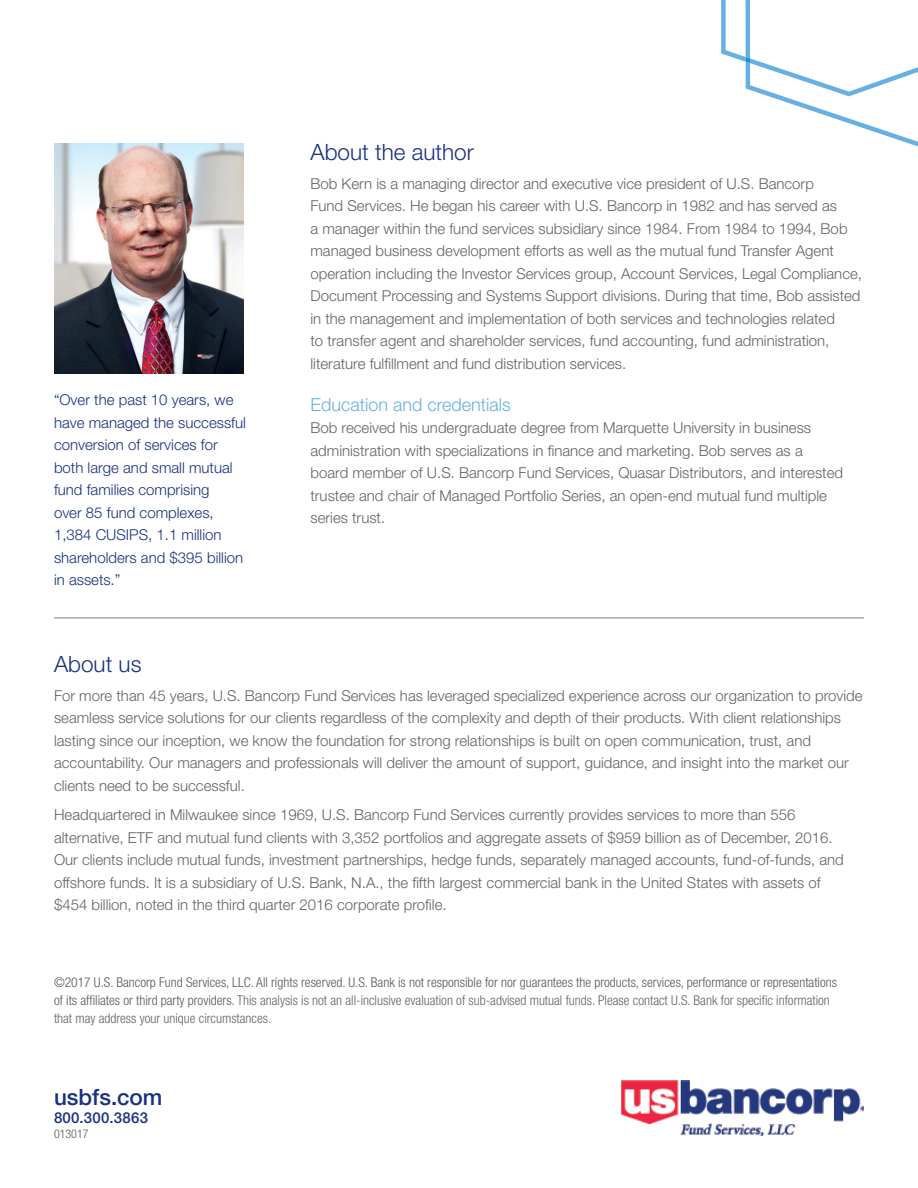
<style>
.page{position:relative;width:918px;height:1188px;background:#fff}
.page>*{position:absolute;margin:0;border:0;box-sizing:border-box;transform-origin:0 0}
.t1{font:300 22.5px "Helvetica Neue LT Std";color:#183181}
.t2{font:500 22.5px "Helvetica Neue LT Std";color:#183181}
.t3{font:300 18px "Helvetica Neue LT Std";color:#67b1e2}
.t4{font:300 15px/22.5px "Helvetica Neue LT Std";color:#636366}
.t5{font:300 15px/22.5px "Helvetica Neue LT Std";color:#183181}
.t6{font:500 15px "Helvetica Neue LT Std";letter-spacing:.015em;color:#183181}
.t7{font:300 condensed 13.5px/18px "Helvetica Neue LT Std";color:#57585a}
.t8{font:300 condensed 12px "Helvetica Neue LT Std";color:#57585a}
.s1{color:#636366}
</style>
<div class="page">
<img style="left:54px;top:144px;width:189px;height:229px">
<img style="left:621px;top:1080px;width:243px;height:56px">
<hr style="left:54px;top:617px;width:810px;height:2px;background:#a2a9ac">
<svg style="left:721px;top:0;width:197px;height:146px"></svg>
<p class="t5" style="left:54px;top:388px;width:193px">“Over the past 10 years, we have managed the successful conversion of services for both large and small mutual fund families comprising<br>over 85 fund complexes,<br>1,384 CUSIPS, 1.1 million shareholders and $395 billion in assets.”</p>
<h1 class="t1" style="left:310px;top:138px;width:165px">About the author</h1>
<p class="t4" style="left:310px;top:172px;width:553px">Bob Kern is a managing director and executive vice president of U.S. Bancorp<br>Fund Services. He began his career with U.S. Bancorp in 1982 and has served as<br>a manager within the fund services subsidiary since 1984. From 1984 to 1994, Bob managed business development efforts as well as the mutual fund Transfer Agent operation including the Investor Services group, Account Services, Legal Compliance, Document Processing and Systems Support divisions. During that time, Bob assisted in the management and implementation of both services and technologies related<br>to transfer agent and shareholder services, fund accounting, fund administration, literature fulfillment and fund distribution services.</p>
<p class="t3" style="left:310px;top:393px;width:202px">Education and credentials</p>
<p class="t4" style="left:310px;top:416px;width:534px">Bob received his undergraduate degree from Marquette University in business administration with specializations in finance and marketing. Bob serves as a board member of U.S. Bancorp Fund Services, Quasar Distributors, and interested trustee and chair of Managed Portfolio Series, an open-end mutual fund multiple series trust.</p>
<h1 class="t1" style="left:54px;top:650px;width:89px">About us</h1>
<p class="t4" style="left:54px;top:684px;width:810px">For more than 45 years, U.S. Bancorp Fund Services has leveraged specialized experience across our organization to provide seamless service solutions for our clients regardless of the complexity and depth of their products. With client relationships lasting since our inception, we know the foundation for strong relationships is built on open communication, trust, and accountability. Our managers and professionals will deliver the amount of support, guidance, and insight into the market our clients need to be successful.</p>
<p class="t4" style="left:54px;top:803px;width:791px">Headquartered in Milwaukee since 1969, U.S. Bancorp Fund Services currently provides services to more than 556 alternative, ETF and mutual fund clients with 3,352 portfolios and aggregate assets of $959 billion as of December, 2016.<br>Our clients include mutual funds, investment partnerships, hedge funds, separately managed accounts, fund-of-funds, and offshore funds. It is a subsidiary of U.S. Bank, N.A., the fifth largest commercial bank in the United States with assets of $454 billion, noted in the third quarter 2016 corporate profile.</p>
<p class="t7" style="left:54px;top:973px;width:785px">©2017 U.S. Bancorp Fund Services, LLC. All rights reserved. U.S. Bank is not responsible for nor guarantees the products, services, performance or representations of its affiliates or third party providers. <span class="s1">This analysis is not an all-inclusive evaluation of sub-advised mutual funds. Please contact U.S. Bank for specific information that may address your unique circumstances.</span></p>
<h1 class="t2" style="left:54px;top:1083px;width:110px">usbfs.com</h1>
<p class="t6" style="left:54px;top:1109px;width:96px">800.300.3863</p>
<p class="t8" style="left:54px;top:1127px;width:36px">013017</p>
</div>
